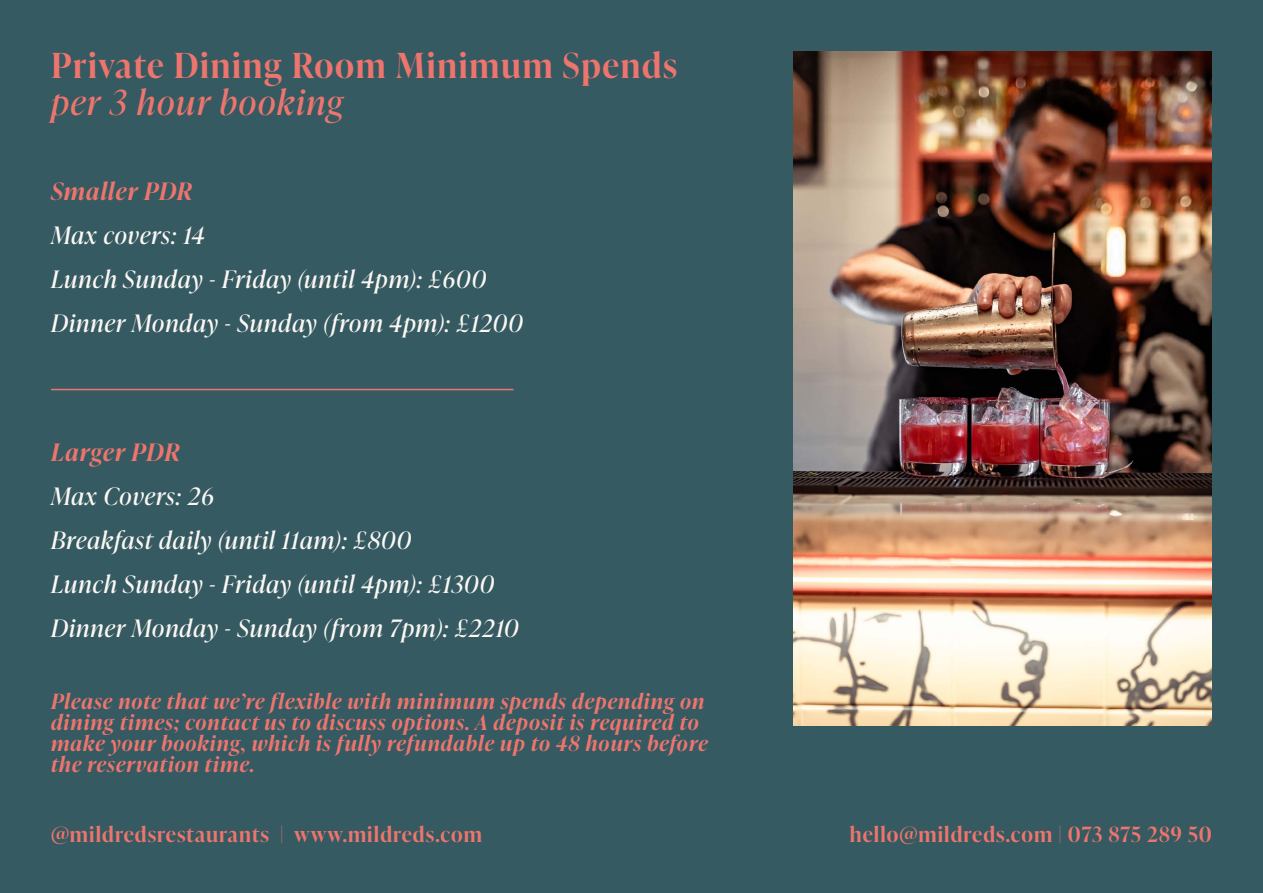
<style>
.page{position:relative;width:1263px;height:893px;background:#365a62}
.page>*{position:absolute;margin:0;border:0;box-sizing:border-box;transform-origin:0 0}
.t1{font:600 34.5px "Ivy Presto Display";letter-spacing:.05em;color:#ee756d}
.t2{font:italic 34.5px "Ivy Presto Display";letter-spacing:.05em;color:#ee756d}
.t3{font:italic 24px/44px "Ivy Presto Display";letter-spacing:.045em;color:#fbf8f4}
.t4{font:italic 600 24px "Ivy Presto Display";letter-spacing:.05em;color:#ee756d}
.t5{font:italic 600 21px/21px "Ivy Presto Display";letter-spacing:.05em;color:#ee756d}
.t6{font:600 21px "Ivy Presto Display";letter-spacing:.05em;color:#ee756d}
</style>
<div class="page">
<img style="left:794px;top:51px;width:418px;height:674px">
<hr style="left:51px;top:389px;width:462px;height:1px;background:#ee756d">
<h1 class="t1" style="left:51px;top:40px;width:628px">Private Dining Room Minimum Spends</h1>
<h1 class="t2" style="left:51px;top:78px;width:293px">per 3 hour booking</h1>
<p class="t4" style="left:51px;top:174px;width:143px">Smaller PDR</p>
<p class="t3" style="left:51px;top:212px;width:473px">Max covers: 14<br>Lunch Sunday - Friday (until 4pm): £600<br>Dinner Monday - Sunday (from 4pm): £1200</p>
<p class="t4" style="left:51px;top:435px;width:130px">Larger PDR</p>
<p class="t3" style="left:51px;top:473px;width:469px">Max Covers: 26<br>Breakfast daily (until 11am): £800<br>Lunch Sunday - Friday (until 4pm): £1300<br>Dinner Monday - Sunday (from 7pm): £2210</p>
<p class="t5" style="left:51px;top:690px;width:658px">Please note that we’re flexible with minimum spends depending on dining times; contact us to discuss options. A deposit is required to make your booking, which is fully refundable up to 48 hours before the reservation time.</p>
<p class="t6" style="left:51px;top:819px;width:432px">@mildredsrestaurants | www.mildreds.com</p>
<p class="t6" style="left:850px;top:819px;width:363px">hello@mildreds.com | 073 875 289 50</p>
</div>
